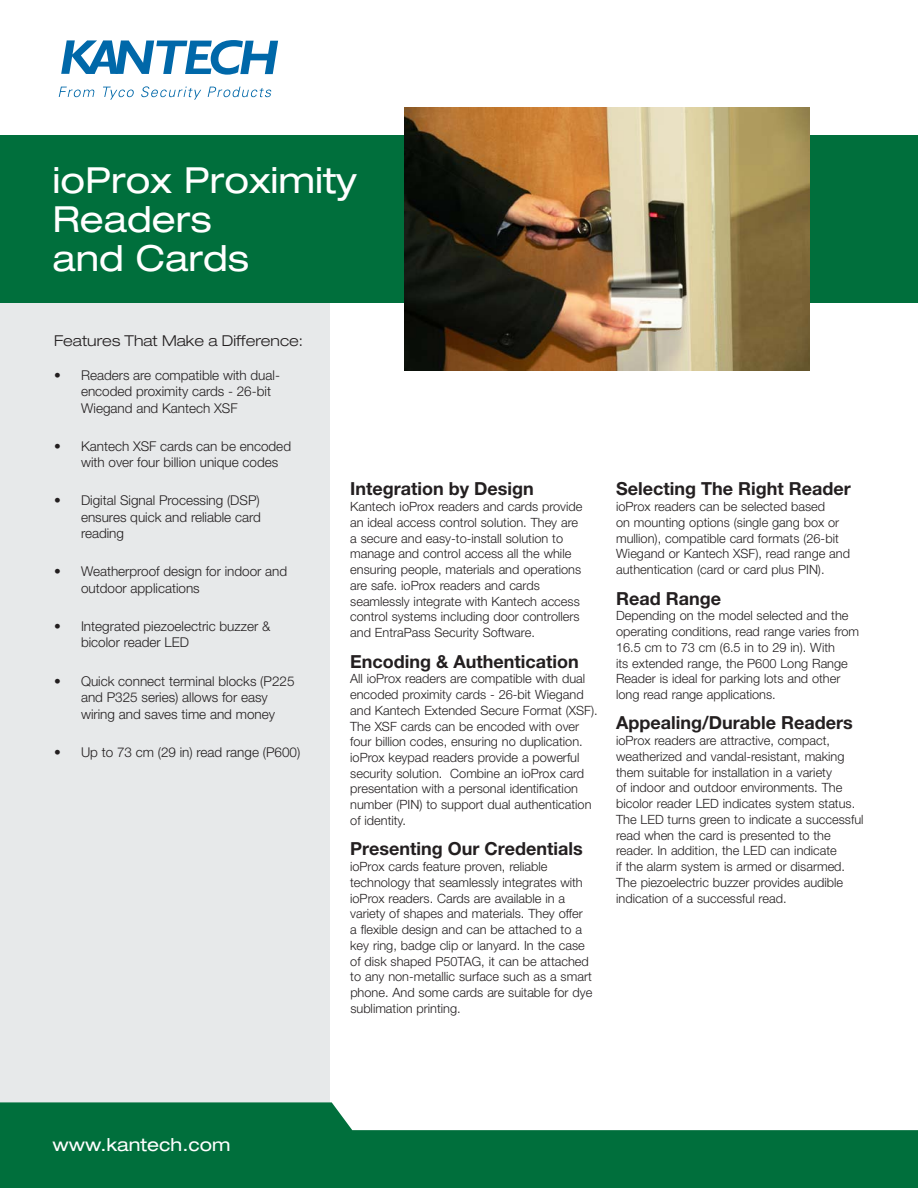
<style>
.page{position:relative;width:918px;height:1188px;background:#fff}
.page>*{position:absolute;margin:0;border:0;box-sizing:border-box;transform-origin:0 0}
.t1{font:expanded 36px/39px "Helvetica Neue LT Pro";color:#fff}
.t2{font:700 18px "Helvetica Neue LT Pro";color:#231f20}
.t3{font:expanded 18px "Helvetica Neue LT Pro";color:#fff}
.t4{font:300 expanded 15px "Helvetica Neue LT Pro";color:#231f20}
.t5{font:300 13.5px/16.5px "Helvetica Neue LT Pro";color:#231f20}
.t6{font:300 12.75px/15.8px "Helvetica Neue LT Pro";color:#231f20}
</style>
<div class="page">
<div style="left:0;top:163px;width:329px;height:1025px;background:#e7e9ea"></div>
<div style="left:0;top:135px;width:918px;height:168px;background:#006f3c"></div>
<svg style="left:0;top:1102px;width:918px;height:86px;fill:#006f3c"></svg>
<svg style="left:61px;top:40px;width:217px;height:35px"></svg>
<svg style="left:59px;top:87px;width:36px;height:10px"></svg>
<svg style="left:103px;top:87px;width:31px;height:13px"></svg>
<svg style="left:141px;top:86px;width:60px;height:14px"></svg>
<svg style="left:208px;top:87px;width:63px;height:10px"></svg>
<img style="left:405px;top:108px;width:405px;height:263px">
<h1 class="t1" style="left:52px;top:160px;width:306px">ioProx Proximity<br>Readers<br>and Cards</h1>
<p class="t4" style="left:54px;top:331px;width:251px">Features That Make a Difference:</p>
<p class="t5" style="left:81px;top:366px;width:201px;text-indent:-27px">• Readers are compatible with dual&shy;encoded proximity cards - 26-bit<br>Wiegand and Kantech XSF</p>
<p class="t5" style="left:81px;top:437px;width:212px;text-indent:-27px">• Kantech XSF cards can be encoded with over four billion unique codes</p>
<p class="t5" style="left:81px;top:492px;width:181px;text-align:justify;text-indent:-27px">• Digital Signal Processing (DSP) ensures quick and reliable card reading</p>
<p class="t5" style="left:81px;top:563px;width:208px;text-indent:-27px">• Weatherproof design for indoor and outdoor applications</p>
<p class="t5" style="left:81px;top:618px;width:191px;text-indent:-27px">• Integrated piezoelectric buzzer &amp; bicolor reader LED</p>
<p class="t5" style="left:54px;top:672px;width:242px;text-align:center">• Quick connect terminal blocks (P225 and P325 series) allows for easy<br>wiring and saves time and money</p>
<p class="t5" style="left:54px;top:743px;width:248px">• Up to 73 cm (29 in) read range (P600)</p>
<h2 class="t2" style="left:350px;top:478px;width:185px">Integration by Design</h2>
<p class="t6" style="left:350px;top:499px;width:234px">Kantech ioProx readers and cards provide an ideal access control solution. They are a secure and easy-to-install solution to manage and control access all the while ensuring people, materials and operations are safe. ioProx readers and cards seamlessly integrate with Kantech access control systems including door controllers and EntraPass Security Software.</p>
<h2 class="t2" style="left:350px;top:650px;width:230px">Encoding &amp; Authentication</h2>
<p class="t6" style="left:350px;top:671px;width:249px">All ioProx readers are compatible with dual encoded proximity cards - 26-bit Wiegand and Kantech Extended Secure Format (XSF).<br>The XSF cards can be encoded with over four billion codes, ensuring no duplication. ioProx keypad readers provide a powerful security solution. Combine an ioProx card presentation with a personal identification number (PIN) to support dual authentication of identity.</p>
<h2 class="t2" style="left:350px;top:838px;width:234px">Presenting Our Credentials</h2>
<p class="t6" style="left:350px;top:858px;width:244px">ioProx cards feature proven, reliable technology that seamlessly integrates with ioProx readers. Cards are available in a variety of shapes and materials. They offer a flexible design and can be attached to a key ring, badge clip or lanyard. In the case of disk shaped P50TAG, it can be attached to any non-metallic surface such as a smart phone. And some cards are suitable for dye sublimation printing.</p>
<h2 class="t2" style="left:616px;top:478px;width:236px">Selecting The Right Reader</h2>
<p class="t6" style="left:616px;top:499px;width:235px">ioProx readers can be selected based<br>on mounting options (single gang box or mullion), compatible card formats (26-bit Wiegand or Kantech XSF), read range and authentication (card or card plus PIN).</p>
<h2 class="t2" style="left:616px;top:587px;width:106px">Read Range</h2>
<p class="t6" style="left:616px;top:608px;width:245px">Depending on the model selected and the operating conditions, read range varies from 16.5 cm to 73 cm (6.5 in to 29 in). With<br>its extended range, the P600 Long Range Reader is ideal for parking lots and other long read range applications.</p>
<h2 class="t2" style="left:616px;top:712px;width:238px">Appealing/Durable Readers</h2>
<p class="t6" style="left:616px;top:732px;width:249px">ioProx readers are attractive, compact, weatherized and vandal-resistant, making them suitable for installation in a variety<br>of indoor and outdoor environments. The bicolor reader LED indicates system status.<br>The LED turns green to indicate a successful read when the card is presented to the reader. In addition, the LED can indicate<br>if the alarm system is armed or disarmed.<br>The piezoelectric buzzer provides audible indication of a successful read.</p>
<h2 class="t3" style="left:53px;top:1134px;width:179px">www.kantech.com</h2>
</div>
